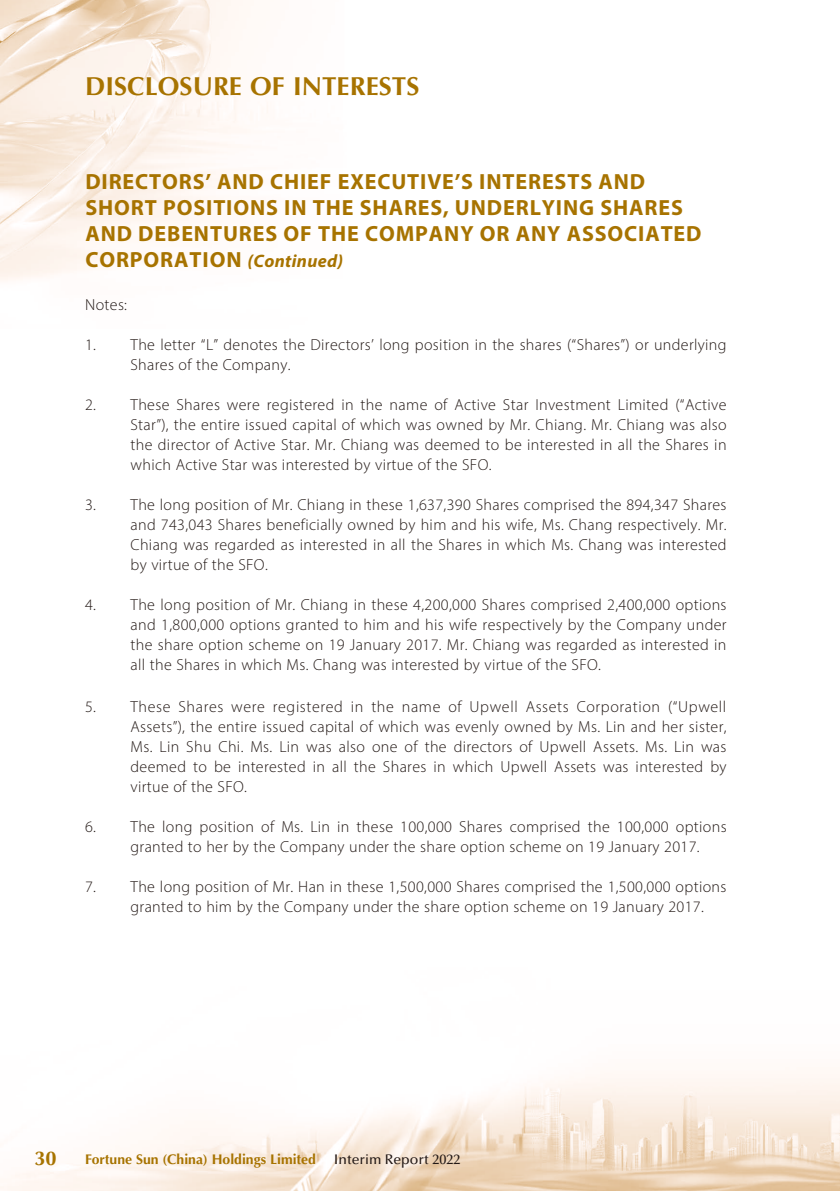
<style>
.page{position:relative;width:840px;height:1191px;background:#fff}
.page>*{position:absolute;margin:0;border:0;box-sizing:border-box;transform-origin:0 0}
.t1{font:700 26px "Optima LT Std";letter-spacing:.005em;color:#a77300}
.t2{font:700 22px/26px "Myriad Pro";letter-spacing:.04em;color:#a77300}
.t3{font:700 20px "Optima LT Std";color:#a77300}
.t4{font:300 16px/20px "Myriad Pro";letter-spacing:.02em;color:#231916;text-align:justify}
.t5{font:700 14px "Optima LT Std";color:#a77300}
.t6{font:500 14px "Optima LT Std";color:#231916}
.s1{font-style:italic;font-size:18px}
</style>
<div class="page">
<img style="left:0;top:0;width:839px;height:1191px">
<h1 class="t1" style="left:85px;top:71px;width:335px">DISCLOSURE OF INTERESTS</h1>
<h2 class="t2" style="left:85px;top:167px;width:617px">DIRECTORS’ AND CHIEF EXECUTIVE’S INTERESTS AND SHORT POSITIONS IN THE SHARES, UNDERLYING SHARES AND DEBENTURES OF THE COMPANY OR ANY ASSOCIATED CORPORATION <span class="s1">(Continued)</span></h2>
<p class="t4" style="left:85px;top:294px;width:43px">Notes:</p>
<p class="t4" style="left:130px;top:334px;width:597px;text-indent:-45px">1. The letter “L” denotes the Directors’ long position in the shares (“Shares”) or underlying<br>Shares of the Company.</p>
<p class="t4" style="left:130px;top:394px;width:597px;text-indent:-45px">2. These Shares were registered in the name of Active Star Investment Limited (“Active Star”), the entire issued capital of which was owned by Mr. Chiang. Mr. Chiang was also the director of Active Star. Mr. Chiang was deemed to be interested in all the Shares in which Active Star was interested by virtue of the SFO.</p>
<p class="t4" style="left:130px;top:494px;width:597px;text-indent:-45px">3. The long position of Mr. Chiang in these 1,637,390 Shares comprised the 894,347 Shares and 743,043 Shares beneficially owned by him and his wife, Ms. Chang respectively. Mr.<br>Chiang was regarded as interested in all the Shares in which Ms. Chang was interested by virtue of the SFO.</p>
<p class="t4" style="left:130px;top:594px;width:597px;text-indent:-45px">4. The long position of Mr. Chiang in these 4,200,000 Shares comprised 2,400,000 options and 1,800,000 options granted to him and his wife respectively by the Company under the share option scheme on 19 January 2017. Mr. Chiang was regarded as interested in all the Shares in which Ms. Chang was interested by virtue of the SFO.</p>
<p class="t4" style="left:130px;top:696px;width:597px;text-indent:-45px">5. These Shares were registered in the name of Upwell Assets Corporation (“Upwell Assets”), the entire issued capital of which was evenly owned by Ms. Lin and her sister, Ms. Lin Shu Chi. Ms. Lin was also one of the directors of Upwell Assets. Ms. Lin was deemed to be interested in all the Shares in which Upwell Assets was interested by virtue of the SFO.</p>
<p class="t4" style="left:130px;top:816px;width:597px;text-indent:-45px">6. The long position of Ms. Lin in these 100,000 Shares comprised the 100,000 options granted to her by the Company under the share option scheme on 19 January 2017.</p>
<p class="t4" style="left:130px;top:876px;width:597px;text-indent:-45px">7. The long position of Mr. Han in these 1,500,000 Shares comprised the 1,500,000 options granted to him by the Company under the share option scheme on 19 January 2017.</p>
<p class="t3" style="left:34px;top:1146px;width:24px">30</p>
<p class="t5" style="left:85px;top:1150px;width:232px">Fortune Sun (China) Holdings Limited</p>
<p class="t6" style="left:334px;top:1151px;width:128px">Interim Report 2022</p>
</div>
